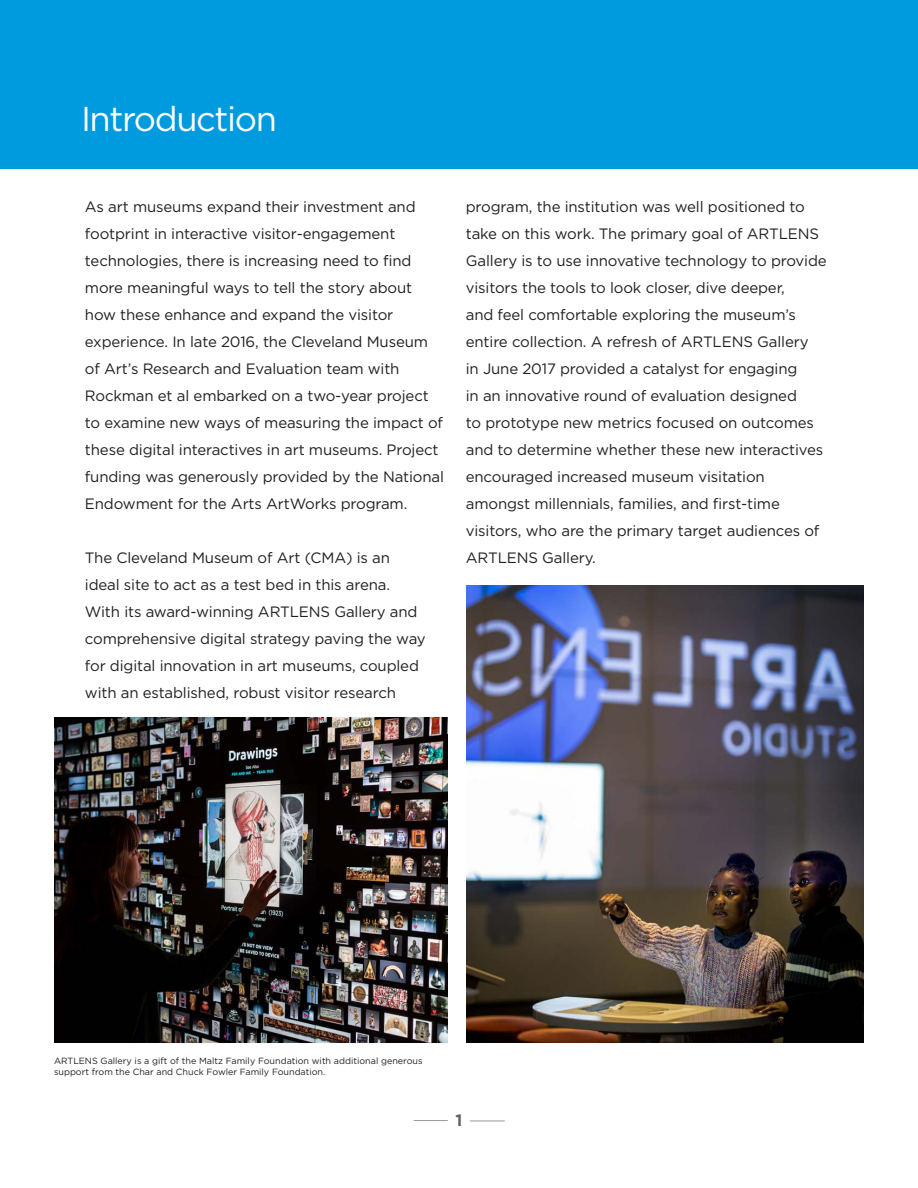
<style>
.page{position:relative;width:918px;height:1188px;background:#fff}
.page>*{position:absolute;margin:0;border:0;box-sizing:border-box;transform-origin:0 0}
.t1{font:34.5px "Gotham";letter-spacing:-.04em;color:#fff}
.t2{font:700 16.5px "Gotham";color:#636366}
.t3{font:15px/27px "Gotham";letter-spacing:-.01em;color:#231f20}
.t4{font:9px/10.8px "Gotham";color:#231f20}
</style>
<div class="page">
<div style="left:0;top:0;width:918px;height:168px;background:#009bde"></div>
<img style="left:466px;top:585px;width:398px;height:457px">
<img style="left:54px;top:717px;width:393px;height:325px">
<hr style="left:414px;top:1120px;width:34px;height:1px;background:#99989b">
<hr style="left:470px;top:1121px;width:35px;height:1px;background:#99989b">
<p class="t1" style="left:81px;top:97px;width:197px">Introduction</p>
<p class="t3" style="left:85px;top:193px;width:361px">As art museums expand their investment and footprint in interactive visitor-engagement technologies, there is increasing need to find more meaningful ways to tell the story about how these enhance and expand the visitor experience. In late 2016, the Cleveland Museum of Art’s Research and Evaluation team with Rockman et al embarked on a two-year project to examine new ways of measuring the impact of these digital interactives in art museums. Project funding was generously provided by the National Endowment for the Arts ArtWorks program.</p>
<p class="t3" style="left:85px;top:544px;width:342px">The Cleveland Museum of Art (CMA) is an ideal site to act as a test bed in this arena.<br>With its award-winning ARTLENS Gallery and comprehensive digital strategy paving the way for digital innovation in art museums, coupled with an established, robust visitor research</p>
<p class="t3" style="left:466px;top:193px;width:362px">program, the institution was well positioned to take on this work. The primary goal of ARTLENS Gallery is to use innovative technology to provide visitors the tools to look closer, dive deeper,<br>and feel comfortable exploring the museum’s entire collection. A refresh of ARTLENS Gallery<br>in June 2017 provided a catalyst for engaging<br>in an innovative round of evaluation designed<br>to prototype new metrics focused on outcomes and to determine whether these new interactives encouraged increased museum visitation amongst millennials, families, and first-time visitors, who are the primary target audiences of ARTLENS Gallery.</p>
<p class="t4" style="left:54px;top:1055px;width:370px">ARTLENS Gallery is a gift of the Maltz Family Foundation with additional generous support from the Char and Chuck Fowler Family Foundation.</p>
<p class="t2" style="left:456px;top:1109px;width:8px">1</p>
</div>
